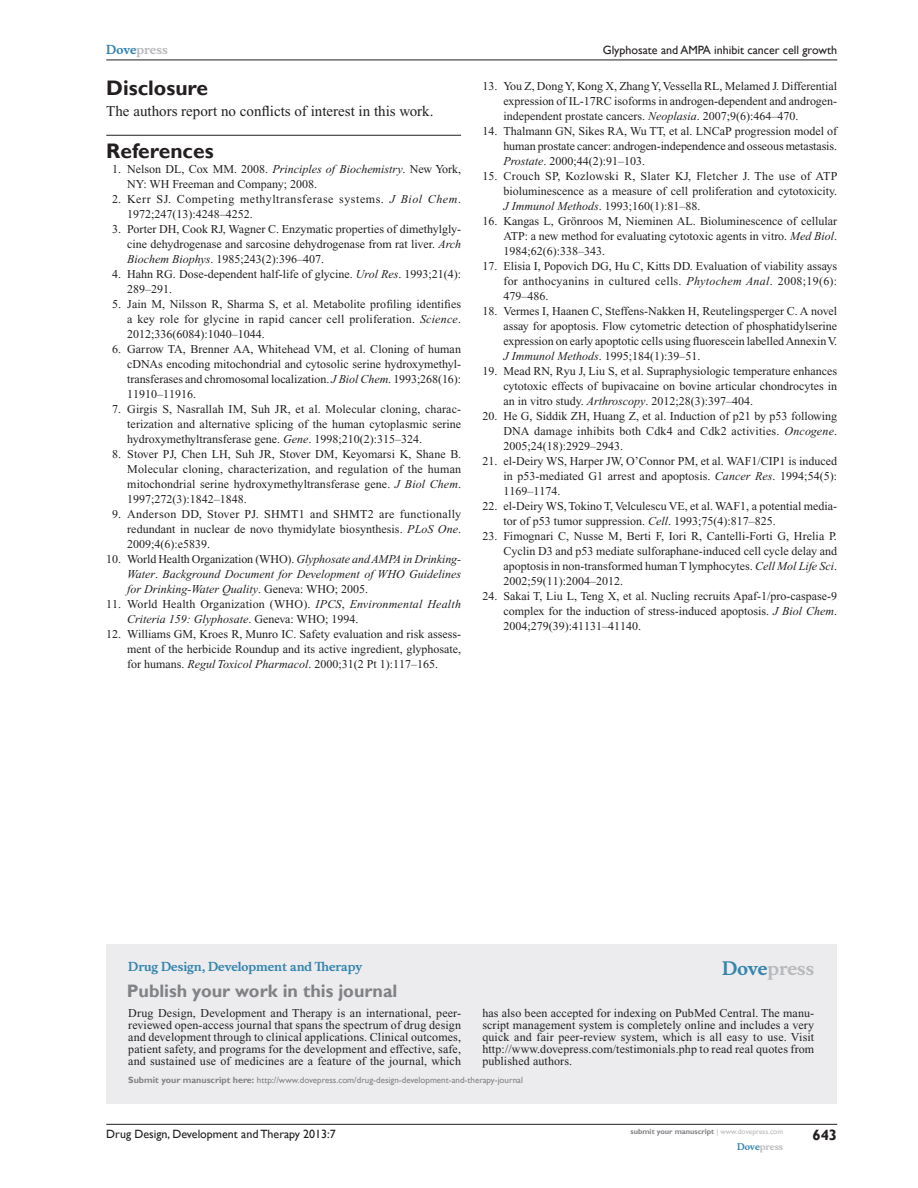
<style>
.page{position:relative;width:918px;height:1188px;background:#fff}
.page>*{position:absolute;margin:0;border:0;box-sizing:border-box;transform-origin:0 0}
.RefH{font:700 21px "Gill Sans";color:#231f20}
.PromBx-H1{font:700 18px "Gill Sans";color:#808285}
.PromBx-Brand{font:700 18px "Musee";color:#b8b9bc}
.TxF{font:15px "Times New Roman";color:#231f20}
.t1{font:700 15px "Gill Sans";color:#231f20}
.RefNL2{font:12px/15px "Times New Roman";color:#231f20;text-align:justify}
.PromBx-Tx{font:12px/12px "Times New Roman";letter-spacing:.01em;color:#231f20;text-align:justify}
.RefNL2-2{font:italic 12px/15px "Times New Roman";color:#231f20;text-align:justify}
.t2{font:12px "Gill Sans";color:#231f20}
.RefNL2-3{font:12px/15px "Times New Roman";letter-spacing:.045em;color:#231f20}
.PromBx-JrnlName{font:700 12px "Musee";color:#3485ae}
.t3{font:700 12px "Musee";color:#b8b9bc}
.PromBx-SubmitMssWebA{font:9px "Gill Sans";color:#808285}
.t4{font:700 9px "Musee";color:#b8b9bc}
.t5{font:700 7.5px "Gill Sans";color:#808285}
.s1{color:#3485ae}
.s2{font-style:italic}
.s3{font-style:normal}
.s4{font-weight:700}
.s5{font-weight:400;color:#b8b9bc}
</style>
<div class="page">
<div style="left:106px;top:944px;width:731px;height:159px;background:#ececee"></div>
<hr style="left:106px;top:1124px;width:731px;height:1px;background:#231f20">
<hr style="left:106px;top:60px;width:731px;height:1px;background:#231f20">
<hr style="left:106px;top:135px;width:355px;height:1px;background:#231f20">
<p class="t3" style="left:106px;top:43px;width:63px"><span class="s1">Dove</span>press</p>
<h1 class="RefH" style="left:106px;top:76px;width:103px">Disclosure</h1>
<p class="TxF" style="left:106px;top:103px;width:329px">The authors report no conflicts of interest in this work.</p>
<p class="RefH" style="left:106px;top:139px;width:109px">References</p>
<p class="RefNL2" style="left:127px;top:162px;width:335px;text-indent:-15px">1. Nelson DL, Cox MM. 2008. <span class="s2">Principles of Biochemistry</span>. New York,<br>NY: WH Freeman and Company; 2008.</p>
<p class="RefNL2-3" style="left:127px;top:192px;width:335px;text-indent:-15px">2. Kerr SJ. Competing methyltransferase systems. <span class="s2">J Biol Chem</span>.<br>1972;247(13):4248–4252.</p>
<p class="RefNL2" style="left:127px;top:222px;width:335px;text-indent:-15px">3. Porter DH, Cook RJ, Wagner C. Enzymatic properties of dimethylgly&shy;cine dehydrogenase and sarcosine dehydrogenase from rat liver. <span class="s2">Arch Biochem Biophys</span>. 1985;243(2):396–407.</p>
<p class="RefNL2" style="left:127px;top:267px;width:335px;text-indent:-15px">4. Hahn RG. Dose-dependent half-life of glycine. <span class="s2">Urol Res</span>. 1993;21(4):<br>289–291.</p>
<p class="RefNL2" style="left:127px;top:297px;width:335px;text-indent:-15px">5. Jain M, Nilsson R, Sharma S, et al. Metabolite profiling identifies a key role for glycine in rapid cancer cell proliferation. <span class="s2">Science</span>.<br>2012;336(6084):1040–1044.</p>
<p class="RefNL2" style="left:127px;top:342px;width:335px;text-indent:-15px">6. Garrow TA, Brenner AA, Whitehead VM, et al. Cloning of human cDNAs encoding mitochondrial and cytosolic serine hydroxymethyl&shy;transferases and chromosomal localization. <span class="s2">J Biol Chem</span>. 1993;268(16):<br>11910–11916.</p>
<p class="RefNL2" style="left:127px;top:402px;width:336px;text-indent:-15px">7. Girgis S, Nasrallah IM, Suh JR, et al. Molecular cloning, charac&shy;terization and alternative splicing of the human cytoplasmic serine hydroxymethyltransferase gene. <span class="s2">Gene</span>. 1998;210(2):315–324.</p>
<p class="RefNL2" style="left:127px;top:447px;width:335px;text-indent:-15px">8. Stover PJ, Chen LH, Suh JR, Stover DM, Keyomarsi K, Shane B.<br>Molecular cloning, characterization, and regulation of the human mitochondrial serine hydroxymethyltransferase gene. <span class="s2">J Biol Chem</span>.<br>1997;272(3):1842–1848.</p>
<p class="RefNL2" style="left:127px;top:507px;width:335px;text-indent:-15px">9. Anderson DD, Stover PJ. SHMT1 and SHMT2 are functionally redundant in nuclear de novo thymidylate biosynthesis. <span class="s2">PLoS One</span>.<br>2009;4(6):e5839.</p>
<p class="RefNL2-2" style="left:127px;top:552px;width:335px;text-indent:-21px"><span class="s3">10. World Health Organization (WHO).</span> Glyphosate and AMPA in Drinking-Water<span class="s3">.</span> Background Document for Development of WHO Guidelines for Drinking-Water Quality<span class="s3">. Geneva: WHO; 2005.</span></p>
<p class="RefNL2" style="left:127px;top:597px;width:335px;text-indent:-21px">11. World Health Organization (WHO). <span class="s2">IPCS</span>, <span class="s2">Environmental Health<br>Criteria 159: Glyphosate</span>. Geneva: WHO; 1994.</p>
<p class="RefNL2" style="left:127px;top:627px;width:335px;text-indent:-21px">12. Williams GM, Kroes R, Munro IC. Safety evaluation and risk assess&shy;ment of the herbicide Roundup and its active ingredient, glyphosate, for humans. <span class="s2">Regul Toxicol Pharmacol</span>. 2000;31(2 Pt 1):117–165.</p>
<p class="t2" style="left:603px;top:43px;width:236px">Glyphosate and AMPA inhibit cancer cell growth</p>
<p class="RefNL2" style="left:503px;top:79px;width:335px;text-indent:-21px">13. You Z, Dong Y, Kong X, Zhang Y, Vessella RL, Melamed J. Differential expression of IL-17RC isoforms in androgen-dependent and androgen&shy;independent prostate cancers. <span class="s2">Neoplasia</span>. 2007;9(6):464–470.</p>
<p class="RefNL2" style="left:503px;top:124px;width:335px;text-indent:-21px">14. Thalmann GN, Sikes RA, Wu TT, et al. LNCaP progression model of human prostate cancer: androgen-independence and osseous metastasis.<br><span class="s2">Prostate</span>. 2000;44(2):91–103.</p>
<p class="RefNL2" style="left:503px;top:169px;width:335px;text-indent:-21px">15. Crouch SP, Kozlowski R, Slater KJ, Fletcher J. The use of ATP bioluminescence as a measure of cell proliferation and cytotoxicity.<br><span class="s2">J Immunol Methods</span>. 1993;160(1):81–88.</p>
<p class="RefNL2" style="left:503px;top:214px;width:335px;text-indent:-21px">16. Kangas L, Grönroos M, Nieminen AL. Bioluminescence of cellular ATP: a new method for evaluating cytotoxic agents in vitro. <span class="s2">Med Biol</span>.<br>1984;62(6):338–343.</p>
<p class="RefNL2" style="left:503px;top:259px;width:335px;text-indent:-21px">17. Elisia I, Popovich DG, Hu C, Kitts DD. Evaluation of viability assays for anthocyanins in cultured cells. <span class="s2">Phytochem Anal</span>. 2008;19(6):<br>479–486.</p>
<p class="RefNL2" style="left:503px;top:304px;width:335px;text-indent:-21px">18. Vermes I, Haanen C, Steffens-Nakken H, Reutelingsperger C. A novel assay for apoptosis. Flow cytometric detection of phosphatidylserine expression on early apoptotic cells using fluorescein labelled Annexin V.<br><span class="s2">J Immunol Methods</span>. 1995;184(1):39–51.</p>
<p class="RefNL2" style="left:503px;top:364px;width:335px;text-indent:-21px">19. Mead RN, Ryu J, Liu S, et al. Supraphysiologic temperature enhances cytotoxic effects of bupivacaine on bovine articular chondrocytes in an in vitro study. <span class="s2">Arthroscopy</span>. 2012;28(3):397–404.</p>
<p class="RefNL2" style="left:503px;top:409px;width:335px;text-indent:-21px">20. He G, Siddik ZH, Huang Z, et al. Induction of p21 by p53 following DNA damage inhibits both Cdk4 and Cdk2 activities. <span class="s2">Oncogene</span>.<br>2005;24(18):2929–2943.</p>
<p class="RefNL2" style="left:503px;top:454px;width:335px;text-indent:-21px">21. el-Deiry WS, Harper JW, O’Connor PM, et al. WAF1/CIP1 is induced in p53-mediated G1 arrest and apoptosis. <span class="s2">Cancer Res</span>. 1994;54(5):<br>1169–1174.</p>
<p class="RefNL2" style="left:503px;top:499px;width:335px;text-indent:-21px">22. el-Deiry WS, Tokino T, Velculescu VE, et al. WAF1, a potential media&shy;tor of p53 tumor suppression. <span class="s2">Cell</span>. 1993;75(4):817–825.</p>
<p class="RefNL2" style="left:503px;top:529px;width:335px;text-indent:-21px">23. Fimognari C, Nusse M, Berti F, Iori R, Cantelli-Forti G, Hrelia P.<br>Cyclin D3 and p53 mediate sulforaphane-induced cell cycle delay and apoptosis in non-transformed human T lymphocytes. <span class="s2">Cell Mol Life Sci</span>.<br>2002;59(11):2004–2012.</p>
<p class="RefNL2" style="left:503px;top:589px;width:335px;text-indent:-21px">24. Sakai T, Liu L, Teng X, et al. Nucling recruits Apaf-1/pro-caspase-9 complex for the induction of stress-induced apoptosis. <span class="s2">J Biol Chem</span>.<br>2004;279(39):41131–41140.</p>
<p class="PromBx-JrnlName" style="left:128px;top:959px;width:236px">Drug Design, Development and Therapy</p>
<p class="PromBx-H1" style="left:127px;top:980px;width:272px">Publish your work in this journal</p>
<p class="PromBx-Brand" style="left:722px;top:958px;width:94px"><span class="s1">Dove</span>press</p>
<p class="PromBx-Tx" style="left:128px;top:1007px;width:334px">Drug Design, Development and Therapy is an international, peer&shy;reviewed open-access journal that spans the spectrum of drug design and development through to clinical applications. Clinical outcomes, patient safety, and programs for the development and effective, safe, and sustained use of medicines are a feature of the journal, which</p>
<p class="PromBx-Tx" style="left:482px;top:1007px;width:333px">has also been accepted for indexing on PubMed Central. The manu&shy;script management system is completely online and includes a very quick and fair peer-review system, which is all easy to use. Visit http://www.dovepress.com/testimonials.php to read real quotes from published authors.</p>
<p class="PromBx-SubmitMssWebA" style="left:128px;top:1075px;width:396px"><span class="s4">Submit your manuscript here:</span> http://www.dovepress.com/drug-design-development-and-therapy-journal</p>
<p class="t2" style="left:106px;top:1127px;width:231px">Drug Design, Development and Therapy 2013:7</p>
<p class="t5" style="left:631px;top:1127px;width:154px">submit your manuscript <span class="s5">| www.dovepress.com</span></p>
<p class="t4" style="left:737px;top:1141px;width:48px"><span class="s1">Dove</span>press</p>
<p class="t1" style="left:812px;top:1126px;width:26px">643</p>
</div>
